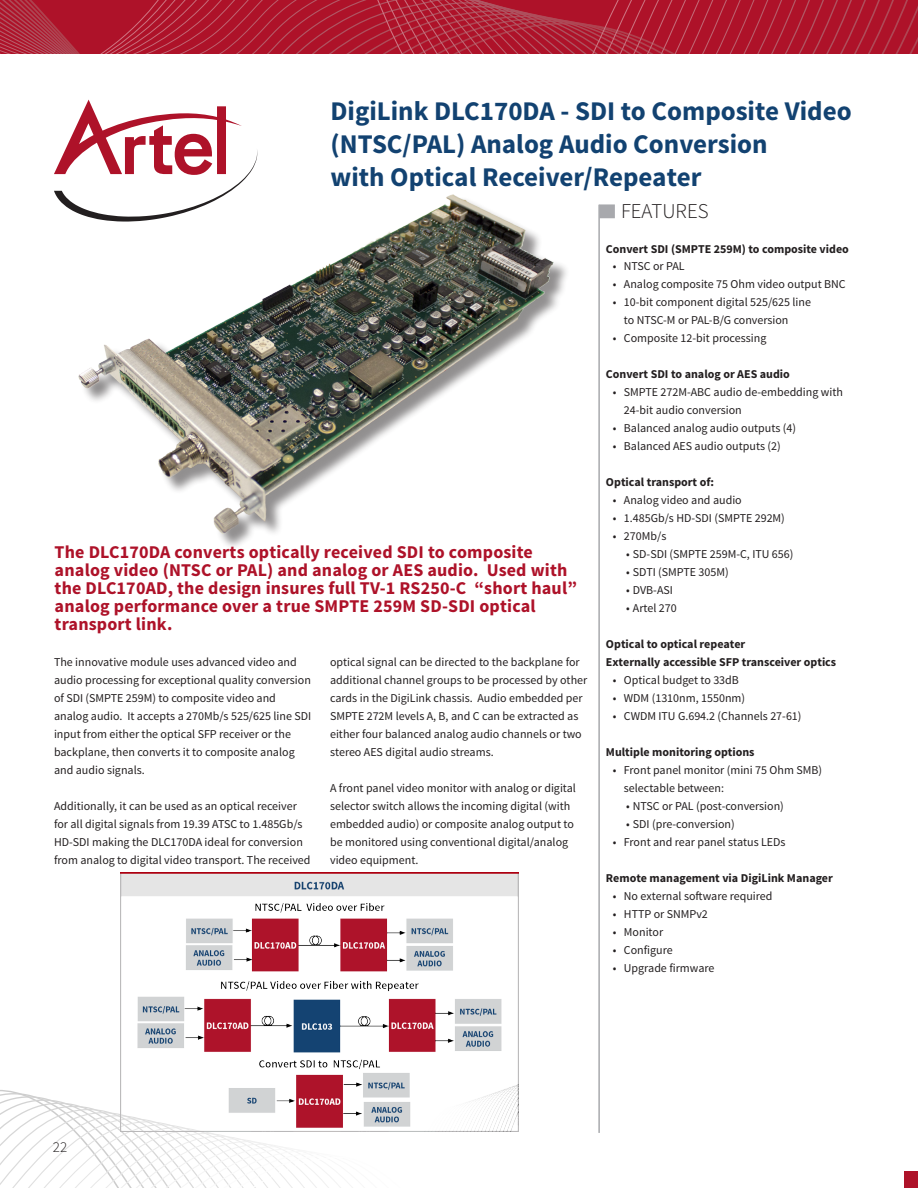
<style>
.page{position:relative;width:918px;height:1188px;background:#fff}
.page>*{position:absolute;margin:0;border:0;box-sizing:border-box;transform-origin:0 0}
.B_ProductName_copy{font:700 27px/33px "Source Sans Pro";color:#124271}
.A_Features_Heading{font:300 21px "Source Sans Pro";color:#231f20}
.B_ProductIntro{font:700 18px/18px "Source Sans Pro";letter-spacing:.01em;color:#ae1229}
.t1{font:300 15px "Source Sans Pro";color:#231f20}
.A_Features_Bodytext{font:12px/18px "Source Sans Pro";color:#231f20}
.A_Features_Bodytext-2{font:700 12px "Source Sans Pro";color:#231f20}
.A_FeaturesIntro{font:700 12px "Source Sans Pro";color:#231f20}
</style>
<div class="page">
<div style="left:904px;top:1172px;width:14px;height:16px;background:#ae1229"></div>
<svg style="left:0;top:1070px;width:341px;height:118px"></svg>
<svg style="left:54px;top:100px;width:203px;height:114px"></svg>
<svg style="left:0;top:0;width:918px;height:54px;background:#af1d33"></svg>
<img style="left:121px;top:873px;width:397px;height:259px">
<img style="left:78px;top:194px;width:476px;height:340px">
<hr style="left:598px;top:205px;width:2px;height:928px;background:#a8a9ad">
<div style="left:599px;top:204px;width:16px;height:14px;background:#a8a9ad"></div>
<p class="B_ProductName_copy" style="left:330px;top:96px;width:523px">DigiLink DLC170DA - SDI to Composite Video (NTSC/PAL) Analog Audio Conversion<br>with Optical Receiver/Repeater</p>
<p class="B_ProductIntro" style="left:55px;top:544px;width:524px">The DLC170DA converts optically received SDI to composite analog video (NTSC or PAL) and analog or AES audio. Used with the DLC170AD, the design insures full TV-1 RS250-C “short haul” analog performance over a true SMPTE 259M SD-SDI optical transport link.</p>
<p class="A_Features_Bodytext" style="left:54px;top:653px;width:259px">The innovative module uses advanced video and audio processing for exceptional quality conversion of SDI (SMPTE 259M) to composite video and analog audio. It accepts a 270Mb/s 525/625 line SDI input from either the optical SFP receiver or the backplane, then converts it to composite analog and audio signals.</p>
<p class="A_Features_Bodytext" style="left:54px;top:797px;width:258px">Additionally, it can be used as an optical receiver for all digital signals from 19.39 ATSC to 1.485Gb/s HD-SDI making the DLC170DA ideal for conversion from analog to digital video transport. The received</p>
<p class="A_Features_Bodytext" style="left:330px;top:653px;width:259px">optical signal can be directed to the backplane for additional channel groups to be processed by other cards in the DigiLink chassis. Audio embedded per SMPTE 272M levels A, B, and C can be extracted as either four balanced analog audio channels or two stereo AES digital audio streams.</p>
<p class="A_Features_Bodytext" style="left:330px;top:779px;width:247px">A front panel video monitor with analog or digital selector switch allows the incoming digital (with embedded audio) or composite analog output to be monitored using conventional digital/analog video equipment.</p>
<p class="A_Features_Heading" style="left:621px;top:199px;width:89px">FEATURES</p>
<p class="A_FeaturesIntro" style="left:606px;top:242px;width:245px">Convert SDI (SMPTE 259M) to composite video</p>
<p class="A_Features_Bodytext" style="left:613px;top:257px;width:73px">• NTSC or PAL</p>
<p class="A_Features_Bodytext" style="left:613px;top:275px;width:235px">• Analog composite 75 Ohm video output BNC</p>
<p class="A_Features_Bodytext" style="left:624px;top:293px;width:189px;text-indent:-11px">• 10-bit component digital 525/625 line to NTSC-M or PAL-B/G conversion</p>
<p class="A_Features_Bodytext" style="left:613px;top:329px;width:155px">• Composite 12-bit processing</p>
<p class="A_Features_Bodytext-2" style="left:606px;top:366px;width:185px">Convert SDI to analog or AES audio</p>
<p class="A_Features_Bodytext" style="left:624px;top:383px;width:221px;text-indent:-11px">• SMPTE 272M-ABC audio de-embedding with<br>24-bit audio conversion</p>
<p class="A_Features_Bodytext" style="left:613px;top:419px;width:185px">• Balanced analog audio outputs (4)</p>
<p class="A_Features_Bodytext" style="left:613px;top:437px;width:170px">• Balanced AES audio outputs (2)</p>
<p class="A_Features_Bodytext-2" style="left:606px;top:474px;width:110px">Optical transport of:</p>
<p class="A_Features_Bodytext" style="left:613px;top:491px;width:131px">• Analog video and audio</p>
<p class="A_Features_Bodytext" style="left:613px;top:509px;width:174px">• 1.485Gb/s HD-SDI (SMPTE 292M)</p>
<p class="A_Features_Bodytext" style="left:613px;top:527px;width:55px">• 270Mb/s</p>
<p class="A_Features_Bodytext" style="left:626px;top:545px;width:169px">• SD-SDI (SMPTE 259M-C, ITU 656)</p>
<p class="A_Features_Bodytext" style="left:626px;top:563px;width:104px">• SDTI (SMPTE 305M)</p>
<p class="A_Features_Bodytext" style="left:626px;top:581px;width:48px">• DVB-ASI</p>
<p class="A_Features_Bodytext" style="left:626px;top:599px;width:52px">• Artel 270</p>
<p class="A_Features_Bodytext-2" style="left:606px;top:636px;width:141px">Optical to optical repeater</p>
<p class="A_Features_Bodytext-2" style="left:606px;top:654px;width:232px">Externally accessible SFP transceiver optics</p>
<p class="A_Features_Bodytext" style="left:613px;top:671px;width:128px">• Optical budget to 33dB</p>
<p class="A_Features_Bodytext" style="left:613px;top:689px;width:134px">• WDM (1310nm, 1550nm)</p>
<p class="A_Features_Bodytext" style="left:613px;top:707px;width:190px">• CWDM ITU G.694.2 (Channels 27-61)</p>
<p class="A_Features_Bodytext-2" style="left:606px;top:744px;width:150px">Multiple monitoring options</p>
<p class="A_Features_Bodytext" style="left:624px;top:761px;width:200px;text-indent:-11px">• Front panel monitor (mini 75 Ohm SMB) selectable between:</p>
<p class="A_Features_Bodytext" style="left:626px;top:797px;width:159px">• NTSC or PAL (post-conversion)</p>
<p class="A_Features_Bodytext" style="left:626px;top:815px;width:110px">• SDI (pre-conversion)</p>
<p class="A_Features_Bodytext" style="left:613px;top:833px;width:174px">• Front and rear panel status LEDs</p>
<p class="A_Features_Bodytext-2" style="left:606px;top:870px;width:229px">Remote management via DigiLink Manager</p>
<p class="A_Features_Bodytext" style="left:613px;top:887px;width:161px">• No external software required</p>
<p class="A_Features_Bodytext" style="left:613px;top:905px;width:97px">• HTTP or SNMPv2</p>
<p class="A_Features_Bodytext" style="left:613px;top:923px;width:52px">• Monitor</p>
<p class="A_Features_Bodytext" style="left:613px;top:941px;width:62px">• Configure</p>
<p class="A_Features_Bodytext" style="left:613px;top:959px;width:103px">• Upgrade firmware</p>
<p class="t1" style="left:53px;top:1138px;width:16px">22</p>
</div>
